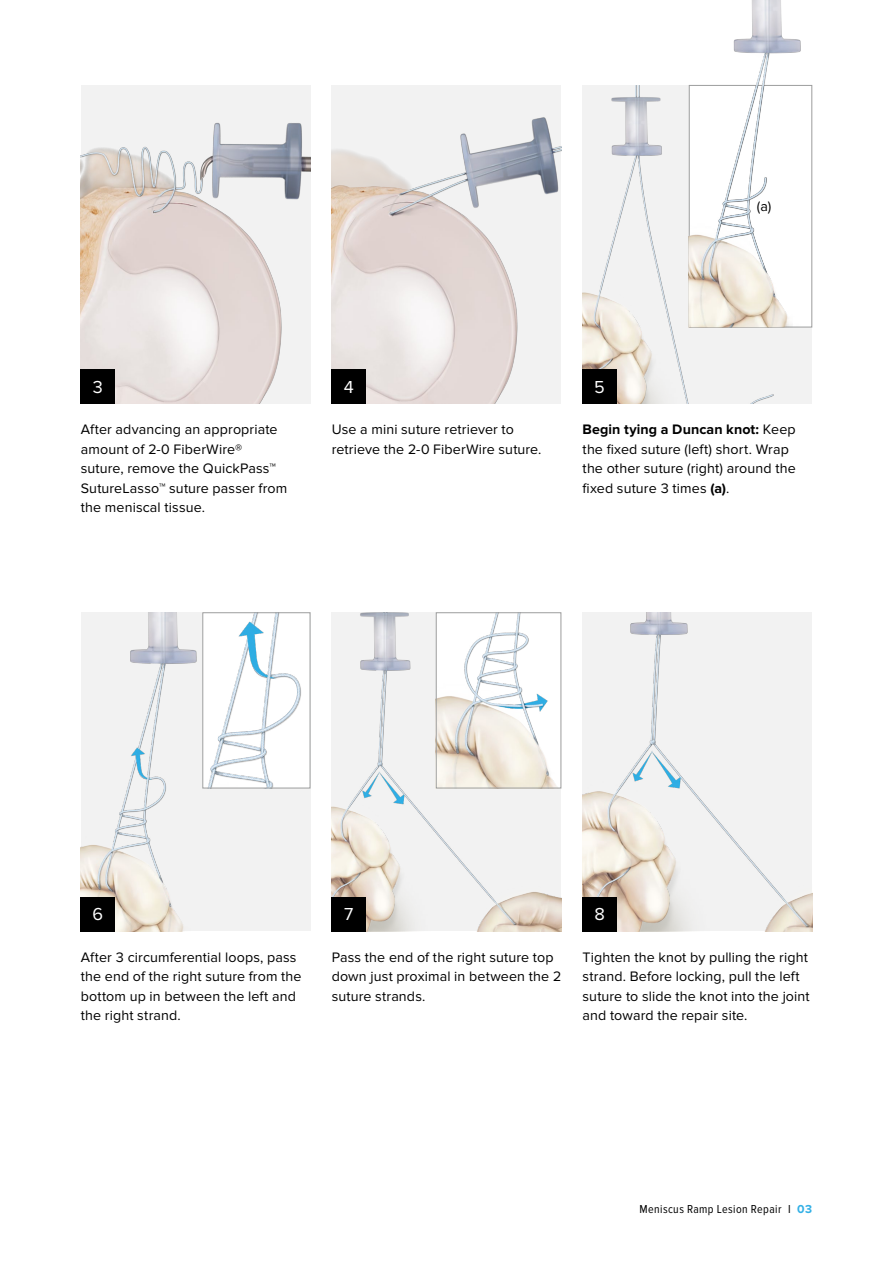
<style>
.page{position:relative;width:893px;height:1263px;background:#fff}
.page>*{position:absolute;margin:0;border:0;box-sizing:border-box;transform-origin:0 0}
.t1{font:18px "Proxima Nova";color:#fff}
.t2{font:14.25px/19.5px "Proxima Nova";letter-spacing:.01em;color:#000}
.t3{font:12px "Proxima Nova Cond";letter-spacing:.035em;color:#000}
.s1{font-weight:700}
.s2{font-family:"Proxima Nova";font-weight:700;color:#33b0e6}
</style>
<div class="page">
<img style="left:81px;top:85px;width:229px;height:319px">
<img style="left:332px;top:85px;width:229px;height:319px">
<div style="left:81px;top:370px;width:34px;height:34px;background:#000"></div>
<div style="left:332px;top:370px;width:34px;height:34px;background:#000"></div>
<img style="left:81px;top:612px;width:229px;height:319px">
<img style="left:583px;top:85px;width:229px;height:319px">
<div style="left:583px;top:370px;width:34px;height:34px;background:#000"></div>
<img style="left:204px;top:614px;width:104px;height:172px">
<div style="left:202px;top:612px;width:108px;height:176px;border:1px solid #9c9d9d"></div>
<div style="left:81px;top:897px;width:34px;height:34px;background:#000"></div>
<div style="left:689px;top:85px;width:123px;height:242px;border:1px solid #9c9d9d"></div>
<img style="left:332px;top:612px;width:229px;height:319px">
<div style="left:332px;top:897px;width:34px;height:34px;background:#000"></div>
<img style="left:438px;top:614px;width:121px;height:172px">
<div style="left:436px;top:612px;width:125px;height:176px;border:1px solid #9c9d9d"></div>
<img style="left:583px;top:612px;width:229px;height:319px">
<div style="left:583px;top:897px;width:34px;height:34px;background:#000"></div>
<img style="left:690px;top:0;width:121px;height:326px">
<p class="t1" style="left:93px;top:377px;width:12px">3</p>
<p class="t1" style="left:344px;top:377px;width:12px">4</p>
<p class="t1" style="left:594px;top:377px;width:12px">5</p>
<p class="t2" style="left:757px;top:197px;width:16px">(a)</p>
<p class="t2" style="left:81px;top:420px;width:208px">After advancing an appropriate amount of 2-0 FiberWire® suture, remove the QuickPass™<br>SutureLasso™ suture passer from the meniscal tissue.</p>
<p class="t2" style="left:332px;top:420px;width:211px">Use a mini suture retriever to retrieve the 2-0 FiberWire suture.</p>
<p class="t2" style="left:583px;top:420px;width:215px"><span class="s1">Begin tying a Duncan knot:</span> Keep the fixed suture (left) short. Wrap the other suture (right) around the fixed suture 3 times <span class="s1">(a)</span>.</p>
<p class="t1" style="left:92px;top:904px;width:12px">6</p>
<p class="t1" style="left:344px;top:904px;width:11px">7</p>
<p class="t1" style="left:594px;top:904px;width:12px">8</p>
<p class="t2" style="left:81px;top:947px;width:222px">After 3 circumferential loops, pass the end of the right suture from the bottom up in between the left and the right strand.</p>
<p class="t2" style="left:332px;top:947px;width:231px">Pass the end of the right suture top down just proximal in between the 2 suture strands.</p>
<p class="t2" style="left:583px;top:947px;width:229px">Tighten the knot by pulling the right strand. Before locking, pull the left suture to slide the knot into the joint and toward the repair site.</p>
<p class="t3" style="left:639px;top:1202px;width:174px">Meniscus Ramp Lesion Repair I <span class="s2">03</span></p>
</div>
